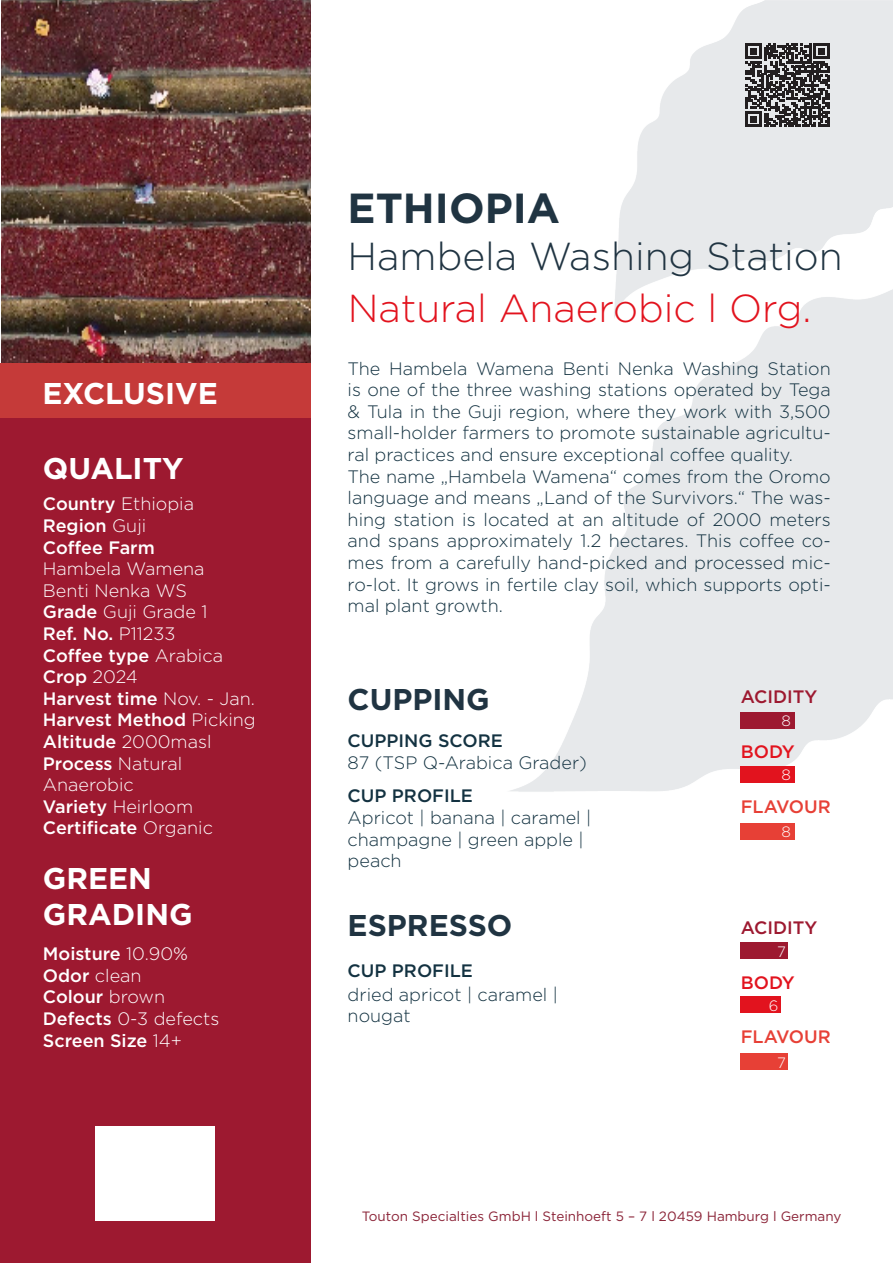
<style>
.page{position:relative;width:893px;height:1263px;background:#fff}
.page>*{position:absolute;margin:0;border:0;box-sizing:border-box;transform-origin:0 0}
.t1{font:700 42px "Gotham";color:#203442}
.t2{font:300 39px "Gotham";color:#203442}
.t3{font:300 39px "Gotham";color:#e2131e}
.t4{font:700 30px "Gotham";color:#fff}
.t5{font:700 30px "Gotham";color:#203442}
.t6{font:300 18px/21.6px "Gotham";color:#133241;text-align:justify}
.t7{font:500 18px "Gotham";color:#fff}
.t8{font:300 18px "Gotham";color:#fff}
.t9{font:500 18px "Gotham";color:#133241}
.t10{font:500 18px "Gotham";color:#9d1930}
.t11{font:500 18px "Gotham";color:#e74036}
.t12{font:500 18px "Gotham";color:#e2131e}
.t13{font:300 15px "Gotham";color:#fff}
.t14{font:13.5px "Gotham";color:#8b2438}
.s1{font-weight:500}
.s2{font-weight:300}
</style>
<div class="page">
<img style="left:0;top:0;width:893px;height:1261px">
<div style="left:0;top:406px;width:310px;height:857px;background:#9d1930"></div>
<div style="left:0;top:364px;width:310px;height:54px;background:#c53a39"></div>
<div style="left:741px;top:712px;width:54px;height:16px;background:#9d1930"></div>
<div style="left:741px;top:766px;width:54px;height:16px;background:#e2131e"></div>
<div style="left:741px;top:823px;width:54px;height:16px;background:#e74036"></div>
<div style="left:96px;top:1126px;width:118px;height:94px;background:#fff"></div>
<svg style="left:746px;top:43px;width:84px;height:84px"></svg>
<div style="left:741px;top:942px;width:47px;height:17px;background:#9d1930"></div>
<div style="left:741px;top:996px;width:40px;height:17px;background:#e2131e"></div>
<div style="left:741px;top:1053px;width:47px;height:17px;background:#e74036"></div>
<p class="t4" style="left:43px;top:373px;width:177px">EXCLUSIVE</p>
<p class="t4" style="left:43px;top:448px;width:142px">QUALITY</p>
<p class="t8" style="left:43px;top:493px;width:153px"><span class="s1">Country</span> Ethiopia</p>
<p class="t7" style="left:43px;top:514px;width:105px">Region <span class="s2">Guji</span></p>
<p class="t7" style="left:43px;top:535px;width:113px">Coffee Farm</p>
<p class="t8" style="left:43px;top:557px;width:163px">Hambela Wamena</p>
<p class="t8" style="left:43px;top:579px;width:146px">Benti Nenka WS</p>
<p class="t8" style="left:43px;top:601px;width:166px"><span class="s1">Grade</span> Guji Grade 1</p>
<p class="t7" style="left:43px;top:622px;width:134px">Ref. No. <span class="s2">P11233</span></p>
<p class="t7" style="left:43px;top:643px;width:182px">Coffee type <span class="s2">Arabica</span></p>
<p class="t7" style="left:43px;top:665px;width:96px">Crop <span class="s2">2024</span></p>
<p class="t7" style="left:43px;top:687px;width:214px">Harvest time <span class="s2">Nov. - Jan.</span></p>
<p class="t7" style="left:43px;top:708px;width:214px">Harvest Method <span class="s2">Picking</span></p>
<p class="t7" style="left:43px;top:730px;width:170px">Altitude <span class="s2">2000masl</span></p>
<p class="t7" style="left:43px;top:751px;width:141px">Process <span class="s2">Natural</span></p>
<p class="t8" style="left:43px;top:773px;width:93px">Anaerobic</p>
<p class="t8" style="left:43px;top:795px;width:152px"><span class="s1">Variety</span> Heirloom</p>
<p class="t7" style="left:43px;top:816px;width:172px">Certificate <span class="s2">Organic</span></p>
<p class="t4" style="left:43px;top:858px;width:111px">GREEN</p>
<p class="t4" style="left:43px;top:894px;width:151px">GRADING</p>
<p class="t7" style="left:43px;top:942px;width:147px">Moisture <span class="s2">10.90%</span></p>
<p class="t8" style="left:43px;top:964px;width:100px"><span class="s1">Odor</span> clean</p>
<p class="t7" style="left:43px;top:985px;width:124px">Colour <span class="s2">brown</span></p>
<p class="t8" style="left:43px;top:1007px;width:178px"><span class="s1">Defects</span> 0-3 defects</p>
<p class="t7" style="left:43px;top:1028px;width:141px">Screen Size <span class="s2">14+</span></p>
<p class="t1" style="left:348px;top:180px;width:214px">ETHIOPIA</p>
<p class="t2" style="left:348px;top:232px;width:497px">Hambela Washing Station</p>
<p class="t3" style="left:348px;top:283px;width:465px">Natural Anaerobic l Org.</p>
<p class="t6" style="left:348px;top:357px;width:485px">The Hambela Wamena Benti Nenka Washing Station is one of the three washing stations operated by Tega &amp; Tula in the Guji region, where they work with 3,500 small-holder farmers to promote sustainable agricultu&shy;ral practices and ensure exceptional coffee quality.</p>
<p class="t6" style="left:348px;top:465px;width:485px">The name „Hambela Wamena“ comes from the Oromo language and means „Land of the Survivors.“ The was&shy;hing station is located at an altitude of 2000 meters and spans approximately 1.2 hectares. This coffee co&shy;mes from a carefully hand-picked and processed mic&shy;ro-lot. It grows in fertile clay soil, which supports opti&shy;mal plant growth.</p>
<p class="t5" style="left:348px;top:680px;width:144px">CUPPING</p>
<p class="t9" style="left:348px;top:729px;width:157px">CUPPING SCORE</p>
<p class="t6" style="left:348px;top:751px;width:241px">87 (TSP Q-Arabica Grader)</p>
<p class="t9" style="left:348px;top:784px;width:127px">CUP PROFILE</p>
<p class="t6" style="left:348px;top:807px;width:245px;text-align:left">Apricot | banana | caramel | champagne | green apple | peach</p>
<p class="t5" style="left:348px;top:905px;width:166px">ESPRESSO</p>
<p class="t9" style="left:348px;top:959px;width:127px">CUP PROFILE</p>
<p class="t6" style="left:348px;top:983px;width:212px">dried apricot | caramel | nougat</p>
<p class="t10" style="left:741px;top:685px;width:78px">ACIDITY</p>
<p class="t13" style="left:781px;top:711px;width:11px">8</p>
<p class="t12" style="left:741px;top:740px;width:56px">BODY</p>
<p class="t13" style="left:781px;top:765px;width:11px">8</p>
<p class="t11" style="left:741px;top:794px;width:92px">FLAVOUR</p>
<p class="t13" style="left:781px;top:822px;width:11px">8</p>
<p class="t10" style="left:741px;top:916px;width:78px">ACIDITY</p>
<p class="t13" style="left:777px;top:942px;width:10px">7</p>
<p class="t12" style="left:741px;top:970px;width:56px">BODY</p>
<p class="t13" style="left:769px;top:996px;width:11px">6</p>
<p class="t11" style="left:741px;top:1025px;width:92px">FLAVOUR</p>
<p class="t13" style="left:777px;top:1053px;width:10px">7</p>
<p class="t14" style="left:362px;top:1207px;width:481px">Touton Specialties GmbH l Steinhoeft 5 – 7 l 20459 Hamburg l Germany</p>
</div>
